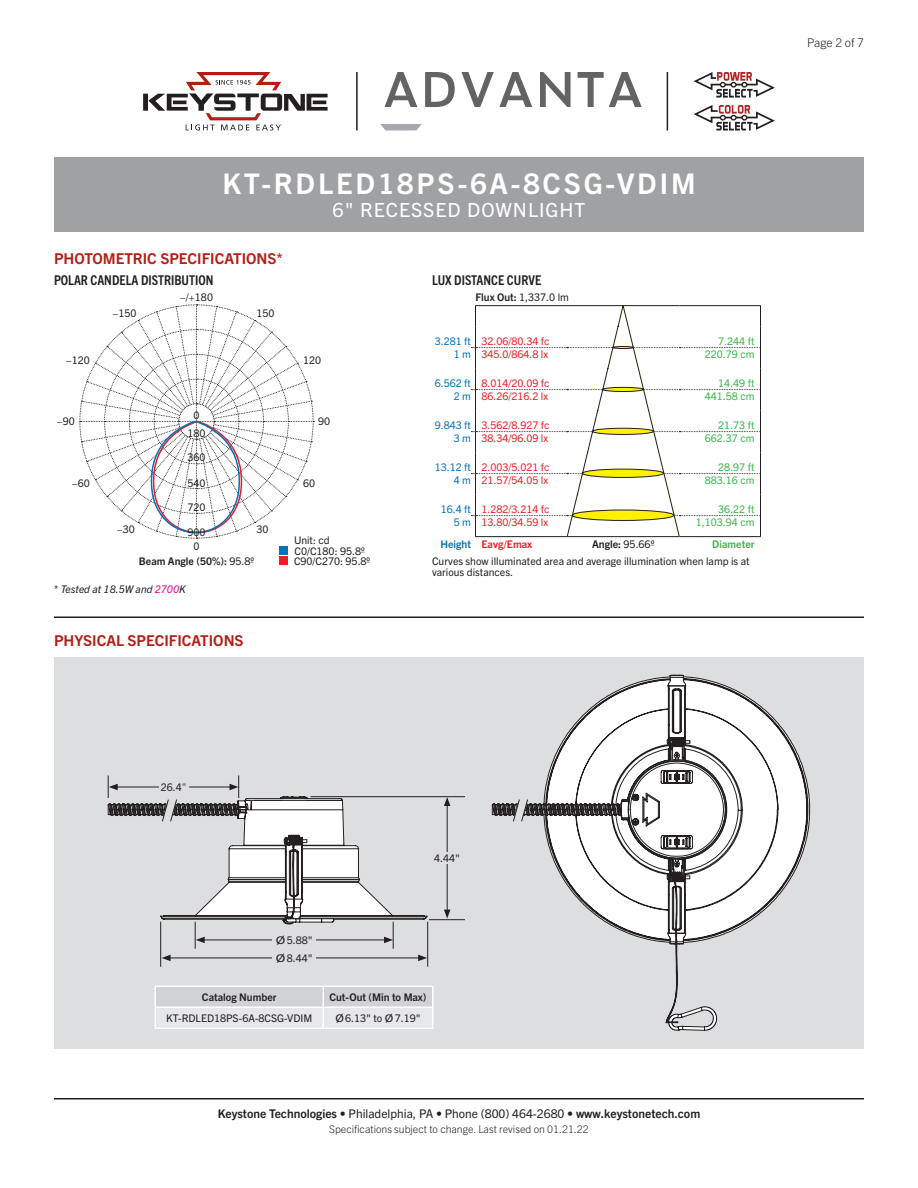
<style>
.page{position:relative;width:918px;height:1188px;background:#fff}
.page>*{position:absolute;margin:0;border:0;box-sizing:border-box;transform-origin:0 0}
.Title_Instruction{font:700 28.5px "Trade Gothic Next LT Pro";letter-spacing:.1em;color:#fff}
.SubTitle{font:19.5px "Trade Gothic Next LT Pro";letter-spacing:.05em;color:#fff}
.Heading_01{font:700 15px "Trade Gothic Next LT Pro";color:#b41d15}
.Heading_02{font:700 condensed 13.5px "Trade Gothic Next LT Pro";color:#231f20}
.t1{font:700 12px "Trade Gothic Next LT Pro";color:#231f20}
.Page{font:300 12px "Trade Gothic Next LT Pro";color:#231f20}
.Art_Callout_Left{font:10.5px/10.5px "Trade Gothic Next LT Pro";color:#231f20}
.Table_Text_Left{font:10.5px "Trade Gothic Next LT Pro";color:#ee1d23}
.Table_Text_Left-2{font:10.5px "Trade Gothic Next LT Pro";color:#3ab54a}
.Rev{font:300 10.5px "Trade Gothic Next LT Pro";color:#231f20}
.Table_Text_Left-3{font:10.5px "Trade Gothic Next LT Pro";color:#0072bc}
.Art_Callout{font:10.5px "Trade Gothic Next LT Pro";color:#231f20}
.Table_Text_Left-4{font:700 10.5px "Trade Gothic Next LT Pro";color:#231f20}
.Table_Header{font:700 10.5px "Trade Gothic Next LT Pro";color:#231f20}
.Table_Text{font:10.5px "Trade Gothic Next LT Pro";color:#231f20}
.Art_Callout_Left-2{font:italic 10.5px "Trade Gothic Next LT Pro";color:#231f20}
.Art_Callout_Right{font:10.5px "Trade Gothic Next LT Pro";color:#231f20}
.Table_Text-2{font:10.5px "Trade Gothic Next LT Pro";color:#231f20;scale:1.2 1}
.Art_Callout-2{font:10.5px "Trade Gothic Next LT Pro";color:#231f20;scale:1.35 1}
.Table_Text_Left-5{font:700 10.5px "Trade Gothic Next LT Pro";color:#ee1d23}
.Table_Text_Left-6{font:700 10.5px "Trade Gothic Next LT Pro";color:#3ab54a}
.Table_Text_Left-7{font:700 10.5px "Trade Gothic Next LT Pro";color:#0072bc}
.s1{font-weight:400}
.s2{font-style:normal}
.s3{color:#ed028c}
.s4{font-weight:700}
.s5{font-weight:300}
</style>
<div class="page">
<hr style="left:54px;top:1098px;width:810px;height:2px;background:#231f20">
<svg style="left:471px;top:305px;width:290px;height:232px"></svg>
<hr style="left:54px;top:616px;width:810px;height:2px;background:#231f20">
<div style="left:279px;top:546px;width:9px;height:9px;background:#0072bc"></div>
<div style="left:279px;top:556px;width:9px;height:10px;background:#ee1d23"></div>
<svg style="left:79px;top:304px;width:235px;height:235px"></svg>
<div style="left:54px;top:657px;width:810px;height:391px;background:#dddee0"></div>
<hr style="left:154px;top:1028px;width:169px;height:1px;background:#fff">
<hr style="left:323px;top:1028px;width:111px;height:1px;background:#fff">
<svg style="left:154px;top:986px;width:280px;height:42px"></svg>
<hr style="left:432px;top:1008px;width:2px;height:20px;background:#fff">
<svg style="left:727px;top:686px;width:83px;height:247px"></svg>
<svg style="left:492px;top:675px;width:235px;height:356px"></svg>
<hr style="left:310px;top:796px;width:155px;height:1px;background:#231f20">
<hr style="left:429px;top:919px;width:36px;height:1px;background:#231f20">
<hr style="left:447px;top:804px;width:1px;height:108px;background:#231f20">
<svg style="left:444px;top:797px;width:6px;height:9px"></svg>
<svg style="left:444px;top:910px;width:6px;height:9px"></svg>
<div style="left:431px;top:852px;width:32px;height:12px;background:#dddee0"></div>
<hr style="left:160px;top:922px;width:1px;height:45px;background:#231f20">
<hr style="left:427px;top:922px;width:1px;height:45px;background:#231f20">
<hr style="left:168px;top:958px;width:253px;height:1px;background:#231f20">
<svg style="left:162px;top:955px;width:9px;height:6px"></svg>
<svg style="left:418px;top:955px;width:9px;height:6px"></svg>
<div style="left:273px;top:952px;width:43px;height:12px;background:#dddee0"></div>
<svg style="left:108px;top:776px;width:320px;height:173px"></svg>
<div style="left:159px;top:781px;width:30px;height:12px;background:#dddee0"></div>
<div style="left:54px;top:158px;width:810px;height:74px;background:#a0a1a3"></div>
<svg style="left:385px;top:72px;width:32px;height:35px"></svg>
<svg style="left:425px;top:72px;width:30px;height:35px"></svg>
<svg style="left:461px;top:72px;width:71px;height:35px"></svg>
<svg style="left:540px;top:72px;width:31px;height:35px"></svg>
<svg style="left:578px;top:72px;width:64px;height:35px"></svg>
<svg style="left:380px;top:124px;width:42px;height:6px"></svg>
<svg style="left:693px;top:105px;width:82px;height:26px"></svg>
<svg style="left:693px;top:72px;width:82px;height:26px"></svg>
<hr style="left:356px;top:72px;width:2px;height:58px;background:#231f20">
<hr style="left:667px;top:72px;width:1px;height:58px;background:#231f20">
<svg style="left:143px;top:72px;width:185px;height:58px"></svg>
<p class="Title_Instruction" style="left:222px;top:164px;width:475px">KT-RDLED18PS-6A-8CSG-VDIM</p>
<p class="SubTitle" style="left:333px;top:197px;width:254px">6" RECESSED DOWNLIGHT</p>
<p class="Heading_01" style="left:54px;top:248px;width:230px">PHOTOMETRIC SPECIFICATIONS*</p>
<p class="Heading_02" style="left:54px;top:271px;width:161px">POLAR CANDELA DISTRIBUTION</p>
<p class="Art_Callout" style="left:180px;top:289px;width:35px">−/+180</p>
<p class="Art_Callout_Right" style="left:66px;top:352px;width:26px">−120</p>
<p class="Art_Callout_Right" style="left:112px;top:306px;width:26px">−150</p>
<p class="Art_Callout_Left" style="left:256px;top:307px;width:20px">150</p>
<p class="Art_Callout_Left" style="left:303px;top:354px;width:20px">120</p>
<p class="Art_Callout" style="left:193px;top:408px;width:8px">0</p>
<p class="Art_Callout_Right" style="left:57px;top:414px;width:20px">−90</p>
<p class="Art_Callout_Left" style="left:318px;top:415px;width:14px">90</p>
<p class="Art_Callout" style="left:187px;top:426px;width:20px">180</p>
<p class="Art_Callout" style="left:187px;top:450px;width:20px">360</p>
<p class="Art_Callout_Right" style="left:72px;top:475px;width:20px">−60</p>
<p class="Art_Callout_Left" style="left:303px;top:477px;width:14px">60</p>
<p class="Art_Callout_Right" style="left:117px;top:522px;width:20px">−30</p>
<p class="Art_Callout" style="left:187px;top:475px;width:20px">540</p>
<p class="Art_Callout" style="left:187px;top:499px;width:20px">720</p>
<p class="Art_Callout_Left" style="left:256px;top:523px;width:14px">30</p>
<p class="Art_Callout" style="left:187px;top:525px;width:20px">900</p>
<p class="Art_Callout_Left" style="left:294px;top:535px;width:37px">Unit: cd</p>
<p class="Art_Callout_Left" style="left:294px;top:545px;width:72px">C0/C180: 95.8º</p>
<p class="Art_Callout_Left" style="left:294px;top:556px;width:78px">C90/C270: 95.8º</p>
<p class="Art_Callout" style="left:193px;top:538px;width:8px">0</p>
<p class="Table_Text_Left-4" style="left:139px;top:554px;width:117px">Beam Angle (50%): <span class="s1">95.8º</span></p>
<p class="Art_Callout_Left-2" style="left:54px;top:582px;width:133px"><span class="s2">*</span> Tested at 18.5W and <span class="s3">2700</span>K</p>
<p class="Heading_01" style="left:54px;top:630px;width:191px">PHYSICAL SPECIFICATIONS</p>
<p class="Heading_02" style="left:432px;top:271px;width:111px">LUX DISTANCE CURVE</p>
<p class="Art_Callout_Left" style="left:476px;top:291px;width:95px"><span class="s4">Flux Out:</span> 1,337.0 lm</p>
<p class="Table_Text_Left-3" style="left:435px;top:334px;width:38px">3.281 ft</p>
<p class="Table_Text_Left" style="left:482px;top:334px;width:70px">32.06/80.34 fc</p>
<p class="Table_Text_Left-2" style="left:718px;top:334px;width:38px">7.244 ft</p>
<p class="Table_Text_Left-3" style="left:454px;top:347px;width:19px">1 m</p>
<p class="Table_Text_Left" style="left:482px;top:347px;width:68px">345.0/864.8 lx</p>
<p class="Table_Text_Left-2" style="left:705px;top:347px;width:51px">220.79 cm</p>
<p class="Table_Text_Left-3" style="left:435px;top:376px;width:38px">6.562 ft</p>
<p class="Table_Text_Left" style="left:482px;top:376px;width:70px">8.014/20.09 fc</p>
<p class="Table_Text_Left-2" style="left:718px;top:376px;width:38px">14.49 ft</p>
<p class="Table_Text_Left-3" style="left:454px;top:389px;width:19px">2 m</p>
<p class="Table_Text_Left" style="left:482px;top:389px;width:68px">86.26/216.2 lx</p>
<p class="Table_Text_Left-2" style="left:705px;top:389px;width:51px">441.58 cm</p>
<p class="Table_Text_Left-3" style="left:435px;top:418px;width:38px">9.843 ft</p>
<p class="Table_Text_Left" style="left:482px;top:418px;width:70px">3.562/8.927 fc</p>
<p class="Table_Text_Left-2" style="left:718px;top:418px;width:38px">21.73 ft</p>
<p class="Table_Text_Left-3" style="left:454px;top:431px;width:19px">3 m</p>
<p class="Table_Text_Left" style="left:482px;top:431px;width:68px">38.34/96.09 lx</p>
<p class="Table_Text_Left-2" style="left:705px;top:431px;width:51px">662.37 cm</p>
<p class="Table_Text_Left-3" style="left:435px;top:460px;width:38px">13.12 ft</p>
<p class="Table_Text_Left" style="left:482px;top:460px;width:70px">2.003/5.021 fc</p>
<p class="Table_Text_Left-2" style="left:718px;top:460px;width:38px">28.97 ft</p>
<p class="Table_Text_Left-3" style="left:454px;top:473px;width:19px">4 m</p>
<p class="Table_Text_Left" style="left:482px;top:473px;width:68px">21.57/54.05 lx</p>
<p class="Table_Text_Left-2" style="left:705px;top:473px;width:51px">883.16 cm</p>
<p class="Table_Text_Left-3" style="left:441px;top:502px;width:32px">16.4 ft</p>
<p class="Table_Text_Left" style="left:482px;top:502px;width:70px">1.282/3.214 fc</p>
<p class="Table_Text_Left-2" style="left:718px;top:502px;width:38px">36.22 ft</p>
<p class="Table_Text_Left-3" style="left:454px;top:515px;width:19px">5 m</p>
<p class="Table_Text_Left" style="left:482px;top:515px;width:68px">13.80/34.59 lx</p>
<p class="Table_Text_Left-2" style="left:696px;top:515px;width:60px">1,103.94 cm</p>
<p class="Table_Text_Left-7" style="left:440px;top:537px;width:32px">Height</p>
<p class="Table_Text_Left-5" style="left:482px;top:537px;width:52px">Eavg/Emax</p>
<p class="Table_Text_Left-4" style="left:592px;top:537px;width:64px">Angle: <span class="s1">95.66º</span></p>
<p class="Table_Text_Left-6" style="left:712px;top:537px;width:44px">Diameter</p>
<p class="Art_Callout_Left" style="left:432px;top:556px;width:319px">Curves show illuminated area and average illumination when lamp is at various distances.</p>
<p class="Page" style="left:807px;top:34px;width:58px">Page 2 of 7</p>
<p class="Art_Callout" style="left:161px;top:779px;width:27px">26.4<span class="s5">"</span></p>
<p class="Art_Callout" style="left:434px;top:850px;width:27px">4.44"</p>
<p class="Art_Callout-2" style="left:276px;top:932px;width:29px">Ø5.88"</p>
<p class="Art_Callout-2" style="left:276px;top:950px;width:29px">Ø8.44"</p>
<p class="Table_Header" style="left:202px;top:990px;width:76px">Catalog Number</p>
<p class="Table_Header" style="left:329px;top:990px;width:99px">Cut-Out (Min to Max)</p>
<p class="Table_Text" style="left:166px;top:1011px;width:147px">KT-RDLED18PS-6A-8CSG-VDIM</p>
<p class="Table_Text-2" style="left:335px;top:1011px;width:73px">Ø6.13" to Ø7.19"</p>
<p class="t1" style="left:218px;top:1105px;width:484px">Keystone Technologies <span class="s1">• Philadelphia, PA • Phone (800) 464-2680 •</span> www.keystonetech.com</p>
<p class="Rev" style="left:329px;top:1122px;width:261px">Specifications subject to change. Last revised on 01.21.22</p>
</div>
